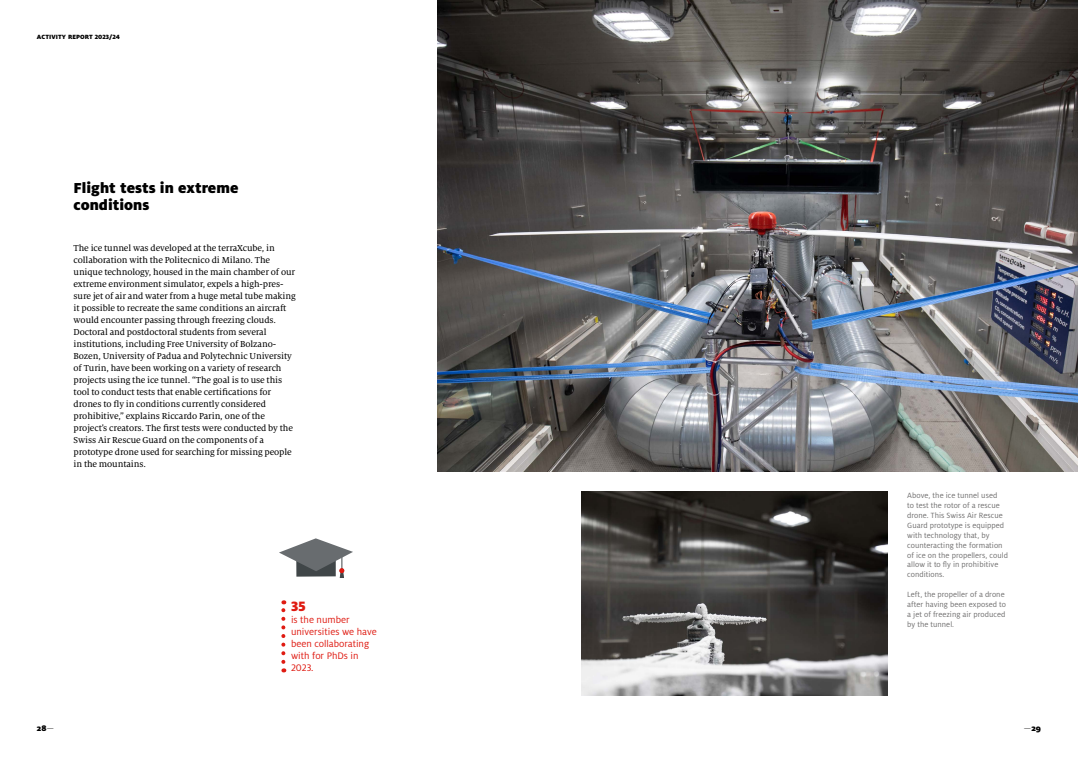
<style>
.page{position:relative;width:1078px;height:766px;background:#fff}
.page>*{position:absolute;margin:0;border:0;box-sizing:border-box;transform-origin:0 0}
.t1{font:900 16px/17px "Milo Pro";color:#000}
.t2{font:900 15px "Milo Pro";color:#df1b12}
.t3{font:10.5px/12px "Milo Pro";color:#df1b12}
.t4{font:9.5px/12px "Milo Serif Pro Text";letter-spacing:-.01em;color:#000}
.t5{font:900 9px "Milo Pro";color:#000}
.t6{font:8.4px/9.9px "Milo Pro";letter-spacing:.005em;color:#706f6f}
.t7{font:900 6.8px "Milo Pro";letter-spacing:.015em;color:#000}
.s1{font-weight:300;font-style:italic}
.s2{font-weight:300}
</style>
<div class="page">
<svg style="left:281px;top:600px;width:4px;height:61px"></svg>
<img style="left:437px;top:0;width:640px;height:471px">
<img style="left:581px;top:491px;width:306px;height:204px">
<svg style="left:279px;top:538px;width:74px;height:40px"></svg>
<p class="t7" style="left:37px;top:32px;width:84px">ACTIVITY REPORT 2023/24</p>
<h1 class="t1" style="left:74px;top:179px;width:166px">Flight tests in extreme conditions</h1>
<p class="t4" style="left:74px;top:242px;width:224px">The ice tunnel was developed at the terraXcube, in collaboration with the Politecnico di Milano. The unique technology, housed in the main chamber of our extreme environment simulator, expels a high-pres&shy;sure jet of air and water from a huge metal tube making it possible to recreate the same conditions an aircraft would encounter passing through freezing clouds.<br>Doctoral and postdoctoral students from several institutions, including Free University of Bolzano-Bozen, University of Padua and Polytechnic University of Turin, have been working on a variety of research projects using the ice tunnel. “The goal is to use this tool to conduct tests that enable certifications for drones to fly in conditions currently considered prohibitive,” explains Riccardo Parin, one of the projectʼs creators. The first tests were conducted by the Swiss Air Rescue Guard on the components of a prototype drone used for searching for missing people in the mountains.</p>
<h2 class="t2" style="left:291px;top:597px;width:16px">35</h2>
<p class="t3" style="left:291px;top:614px;width:87px">is the number universities we have been collaborating with for PhDs in<br>2023.</p>
<p class="t6" style="left:907px;top:490px;width:102px">Above, the ice tunnel used<br>to test the rotor of a rescue drone. This Swiss Air Rescue<br>Guard prototype is equipped with technology that, by counteracting the formation of ice on the propellers, could allow it to fly in prohibitive conditions.</p>
<p class="t6" style="left:907px;top:589px;width:100px">Left, the propeller of a drone after having been exposed to a jet of freezing air produced by the tunnel.</p>
<p class="t5" style="left:37px;top:723px;width:19px">28<span class="s1">—</span></p>
<p class="t5" style="left:1023px;top:723px;width:19px"><span class="s2">—</span>29</p>
</div>
